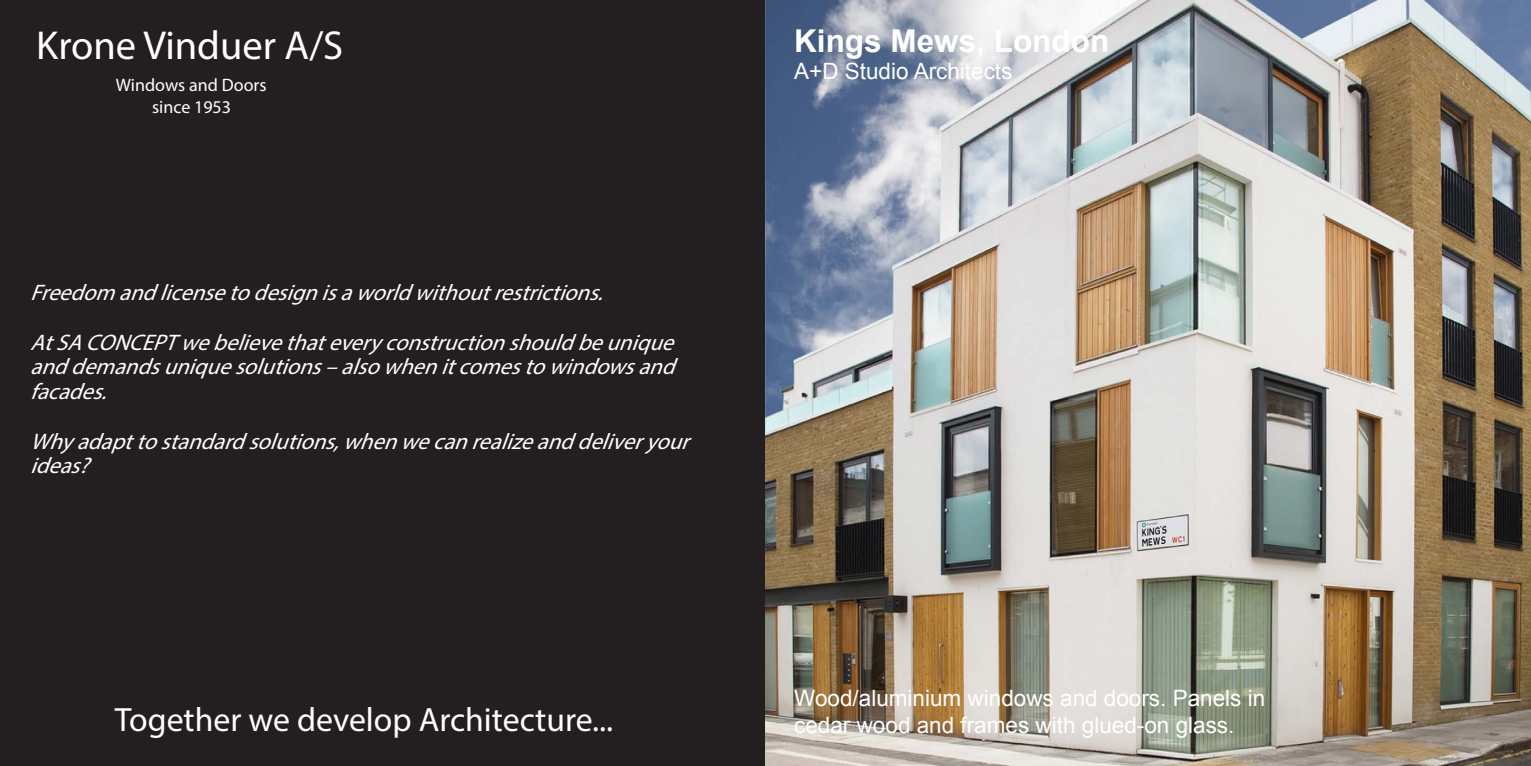
<style>
.page{position:relative;width:1531px;height:766px;background:#fff}
.page>*{position:absolute;margin:0;border:0;box-sizing:border-box;transform-origin:0 0}
.t1{font:40.5px "Myriad Pro";color:#fff}
.t2{font:33.75px "Myriad Pro";color:#fff}
.t3{font:700 31.5px "Arial";color:#fff}
.t4{font:italic 22.5px/24.8px "Myriad Pro";color:#fff;text-align:justify}
.t5{font:22.5px/27px "Arial";color:#fff}
.t6{font:18px "Myriad Pro";color:#fff}
</style>
<div class="page">
<div style="left:0;top:0;width:767px;height:765px;background:#231f20"></div>
<img style="left:765px;top:0;width:766px;height:765px">
<p class="t1" style="left:36px;top:21px;width:309px">Krone Vinduer A/S</p>
<p class="t6" style="left:116px;top:74px;width:152px">Windows and Doors</p>
<p class="t6" style="left:152px;top:96px;width:81px">since 1953</p>
<p class="t4" style="left:30px;top:280px;width:583px">Freedom andlicensetodesignisaworldwithoutrestrictions.</p>
<p class="t4" style="left:30px;top:329px;width:655px">AtSACONCEPTwebelievethateveryconstructionshouldbeunique anddemandsuniquesolutions–alsowhenitcomestowindowsand facades.</p>
<p class="t4" style="left:30px;top:428px;width:669px">Whyadapttostandardsolutions,whenwecanrealizeanddeliveryour ideas?</p>
<p class="t2" style="left:115px;top:698px;width:500px">Together we develop Architecture...</p>
<p class="t3" style="left:794px;top:18px;width:317px">Kings Mews, London</p>
<p class="t5" style="left:794px;top:57px;width:220px">A+D Studio Architects</p>
<p class="t5" style="left:794px;top:684px;width:473px">Wood/aluminium windows and doors. Panels in cedar wood and frames with glued-on glass.</p>
</div>
